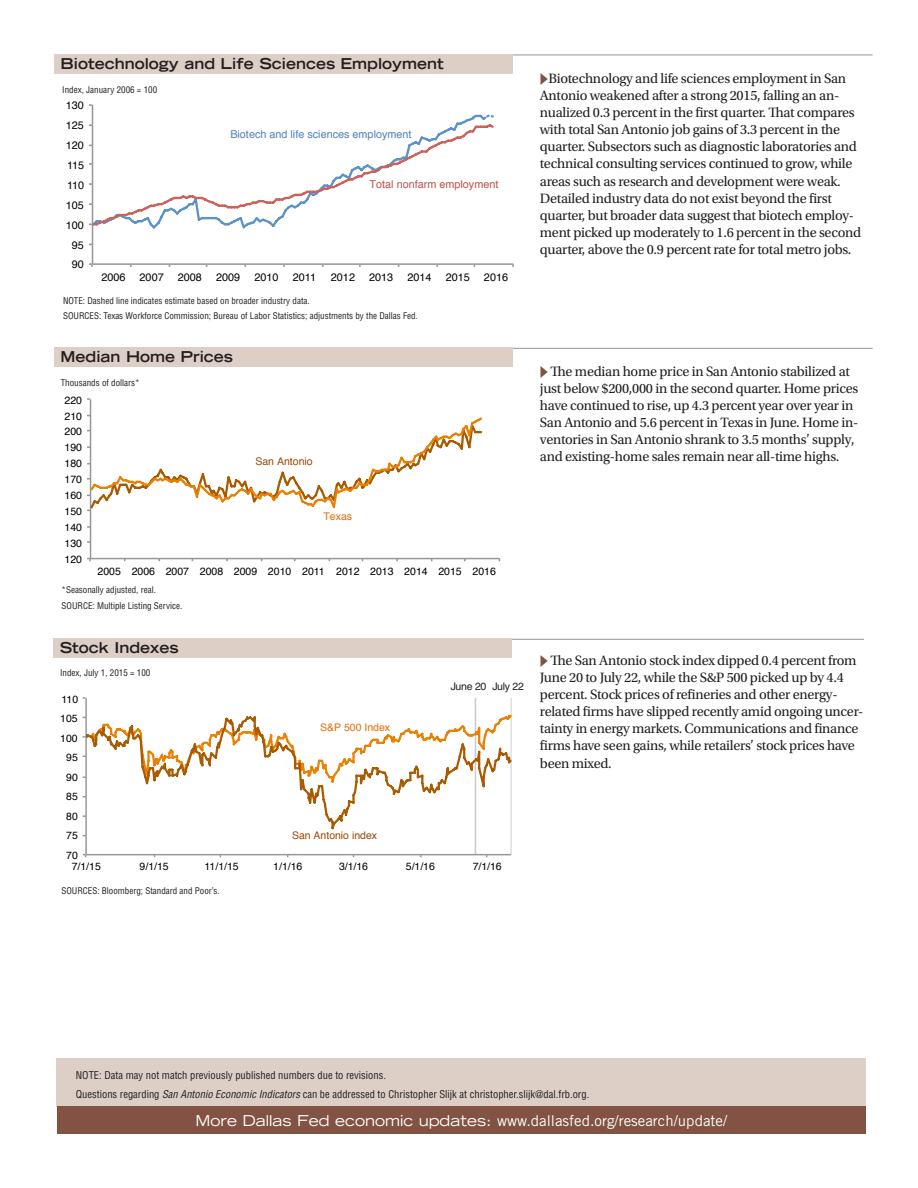
<style>
.page{position:relative;width:918px;height:1188px;background:#fff}
.page>*{position:absolute;margin:0;border:0;box-sizing:border-box;transform-origin:0 0}
.SectionHeads{font:700 expanded 15px "Trade Gothic LT Std";color:#231f20}
.t1{font:15px "Trade Gothic LT Std";color:#fff}
.DFWText{font:14.25px/17.1px "Utopia Std";letter-spacing:-.02em;color:#231f20}
.t2{font:10.8px "Helvetica";color:#000}
.t3{font:10.8px "Helvetica";color:#4f81bd}
.t4{font:10.8px "Helvetica";color:#c0504d}
.Notes{font:condensed 10.5px "Helvetica LT Std";color:#231f20}
.t5{font:10.5px "Helvetica";color:#000}
.t6{font:10.5px "Helvetica";color:#984807}
.t7{font:10.5px "Helvetica";color:#e46c0a}
.DFWText-2{font:10.5px "Helvetica LT Std";letter-spacing:-.02em;color:#231f20}
.Notes-2{font:condensed 9px "Helvetica LT Std";color:#231f20}
.axislabels{font:condensed 9px "Helvetica LT Std";color:#231f20}
.s1{font-style:italic}
.s2{font-stretch:expanded}
</style>
<div class="page">
<div style="left:56px;top:1058px;width:810px;height:49px;background:#ddcfc6"></div>
<div style="left:57px;top:1107px;width:809px;height:27px;background:#825242"></div>
<hr style="left:56px;top:639px;width:808px;height:1px;background:#939598">
<div style="left:53px;top:638px;width:459px;height:19px;background:#ddcfc6"></div>
<hr style="left:64px;top:55px;width:809px;height:1px;background:#939598">
<div style="left:54px;top:54px;width:459px;height:19px;background:#ddcfc6"></div>
<hr style="left:511px;top:698px;width:1px;height:157px;background:#cbcbcb">
<hr style="left:475px;top:698px;width:1px;height:157px;background:#cbcbcb">
<hr style="left:85px;top:698px;width:2px;height:157px;background:#989898">
<hr style="left:86px;top:854px;width:425px;height:1px;background:#989898">
<svg style="left:86px;top:714px;width:426px;height:117px"></svg>
<hr style="left:64px;top:348px;width:809px;height:1px;background:#939598">
<div style="left:54px;top:347px;width:459px;height:20px;background:#ddcfc6"></div>
<hr style="left:90px;top:399px;width:1px;height:160px;background:#979797">
<hr style="left:91px;top:558px;width:409px;height:1px;background:#979797">
<svg style="left:87px;top:415px;width:396px;height:96px"></svg>
<hr style="left:92px;top:105px;width:1px;height:159px;background:#989898">
<hr style="left:93px;top:263px;width:420px;height:2px;background:#989898">
<svg style="left:89px;top:113px;width:405px;height:117px"></svg>
<p class="SectionHeads" style="left:61px;top:54px;width:385px">Biotechnology and Life Sciences Employment</p>
<p class="axislabels" style="left:62px;top:84px;width:96px">Index, January 2006 = 100</p>
<p class="t2" style="left:66px;top:97px;width:20px">130</p>
<p class="t2" style="left:66px;top:117px;width:20px">125</p>
<p class="t2" style="left:66px;top:137px;width:20px">120</p>
<p class="t2" style="left:67px;top:157px;width:19px">115</p>
<p class="t2" style="left:67px;top:177px;width:19px">110</p>
<p class="t2" style="left:66px;top:197px;width:20px">105</p>
<p class="t2" style="left:66px;top:217px;width:20px">100</p>
<p class="t2" style="left:72px;top:236px;width:14px">95</p>
<p class="t2" style="left:72px;top:256px;width:14px">90</p>
<p class="t3" style="left:230px;top:126px;width:183px">Biotech and life sciences employment</p>
<p class="t4" style="left:370px;top:176px;width:130px">Total nonfarm employment</p>
<p class="t2" style="left:101px;top:268px;width:26px">2006</p>
<p class="t2" style="left:140px;top:268px;width:26px">2007</p>
<p class="t2" style="left:178px;top:268px;width:26px">2008</p>
<p class="t2" style="left:216px;top:268px;width:26px">2009</p>
<p class="t2" style="left:254px;top:268px;width:26px">2010</p>
<p class="t2" style="left:293px;top:268px;width:25px">2011</p>
<p class="t2" style="left:331px;top:268px;width:26px">2012</p>
<p class="t2" style="left:369px;top:268px;width:26px">2013</p>
<p class="t2" style="left:407px;top:268px;width:26px">2014</p>
<p class="t2" style="left:446px;top:268px;width:26px">2015</p>
<p class="t2" style="left:484px;top:268px;width:26px">2016</p>
<p class="Notes-2" style="left:63px;top:295px;width:248px">NOTE: Dashed line indicates estimate based on broader industry data.</p>
<p class="Notes-2" style="left:63px;top:310px;width:356px">SOURCES: Texas Workforce Commission; Bureau of Labor Statistics; adjustments by the Dallas Fed.</p>
<p class="SectionHeads" style="left:61px;top:347px;width:174px">Median Home Prices</p>
<p class="axislabels" style="left:61px;top:377px;width:80px">Thousands of dollars*</p>
<p class="t5" style="left:65px;top:392px;width:19px">220</p>
<p class="t5" style="left:65px;top:408px;width:19px">210</p>
<p class="t5" style="left:65px;top:424px;width:19px">200</p>
<p class="t5" style="left:65px;top:440px;width:19px">190</p>
<p class="t5" style="left:65px;top:455px;width:19px">180</p>
<p class="t5" style="left:65px;top:471px;width:19px">170</p>
<p class="t5" style="left:65px;top:487px;width:19px">160</p>
<p class="t5" style="left:65px;top:503px;width:19px">150</p>
<p class="t5" style="left:65px;top:519px;width:19px">140</p>
<p class="t5" style="left:65px;top:535px;width:19px">130</p>
<p class="t5" style="left:65px;top:551px;width:19px">120</p>
<p class="t6" style="left:255px;top:453px;width:59px">San Antonio</p>
<p class="t7" style="left:323px;top:508px;width:30px">Texas</p>
<p class="t5" style="left:98px;top:563px;width:400px">2005 2006 2007 2008 2009 2010 2011 2012 2013 2014 2015 2016</p>
<p class="Notes-2" style="left:62px;top:585px;width:96px">*Seasonally adjusted, real.</p>
<p class="Notes-2" style="left:62px;top:600px;width:122px">SOURCE: Multiple Listing Service.</p>
<p class="SectionHeads" style="left:60px;top:638px;width:120px">Stock Indexes</p>
<p class="axislabels" style="left:60px;top:668px;width:92px">Index, July 1, 2015 = 100</p>
<p class="t5" style="left:61px;top:691px;width:18px">110</p>
<p class="t5" style="left:60px;top:710px;width:19px">105</p>
<p class="t5" style="left:60px;top:730px;width:19px">100</p>
<p class="t5" style="left:66px;top:749px;width:13px">95</p>
<p class="t5" style="left:66px;top:769px;width:13px">90</p>
<p class="t5" style="left:66px;top:788px;width:13px">85</p>
<p class="t5" style="left:66px;top:808px;width:13px">80</p>
<p class="t5" style="left:66px;top:828px;width:13px">75</p>
<p class="t5" style="left:66px;top:847px;width:13px">70</p>
<p class="t7" style="left:320px;top:719px;width:71px">S&amp;P 500 Index</p>
<p class="t6" style="left:292px;top:827px;width:87px">San Antonio index</p>
<p class="DFWText-2" style="left:451px;top:680px;width:37px">June 20</p>
<p class="DFWText-2" style="left:492px;top:680px;width:33px">July 22</p>
<p class="t5" style="left:72px;top:859px;width:31px">7/1/15</p>
<p class="t5" style="left:140px;top:859px;width:31px">9/1/15</p>
<p class="t5" style="left:205px;top:859px;width:36px">11/1/15</p>
<p class="t5" style="left:273px;top:859px;width:31px">1/1/16</p>
<p class="t5" style="left:339px;top:859px;width:31px">3/1/16</p>
<p class="t5" style="left:406px;top:859px;width:31px">5/1/16</p>
<p class="t5" style="left:473px;top:859px;width:31px">7/1/16</p>
<p class="axislabels" style="left:61px;top:885px;width:160px">SOURCES: Bloomberg; Standard and Poor’s.</p>
<p class="DFWText" style="left:540px;top:70px;width:323px;text-indent:9px">Biotechnology and life sciences employment in San Antonio weakened after a strong 2015, falling an an&shy;nualized 0.3 percent in the first quarter. That compares with total San Antonio job gains of 3.3 percent in the quarter. Subsectors such as diagnostic laboratories and technical consulting services continued to grow, while areas such as research and development were weak.<br>Detailed industry data do not exist beyond the first quarter, but broader data suggest that biotech employ&shy;ment picked up moderately to 1.6 percent in the second quarter, above the 0.9 percent rate for total metro jobs.</p>
<p class="DFWText" style="left:540px;top:363px;width:320px;text-indent:10px">The median home price in San Antonio stabilized at just below $200,000 in the second quarter. Home prices have continued to rise, up 4.3 percent year over year in San Antonio and 5.6 percent in Texas in June. Home in&shy;ventories in San Antonio shrank to 3.5 months’ supply, and existing-home sales remain near all-time highs.</p>
<p class="DFWText" style="left:540px;top:652px;width:325px;text-indent:10px">The San Antonio stock index dipped 0.4 percent from June 20 to July 22, while the S&amp;P 500 picked up by 4.4 percent. Stock prices of refineries and other energy&shy;related firms have slipped recently amid ongoing uncer&shy;tainty in energy markets. Communications and finance firms have seen gains, while retailers’ stock prices have been mixed.</p>
<p class="Notes" style="left:76px;top:1069px;width:312px">NOTE: Data may not match previously published numbers due to revisions.</p>
<p class="Notes" style="left:76px;top:1088px;width:515px">Questions regarding <span class="s1">San Antonio Economic Indicators</span> can be addressed to Christopher Slijk at christopher.slijk@dal.frb.org.</p>
<p class="t1" style="left:195px;top:1112px;width:533px"><span class="s2">More Dallas Fed economic updates:</span> www.dallasfed.org/research/update/</p>
</div>
